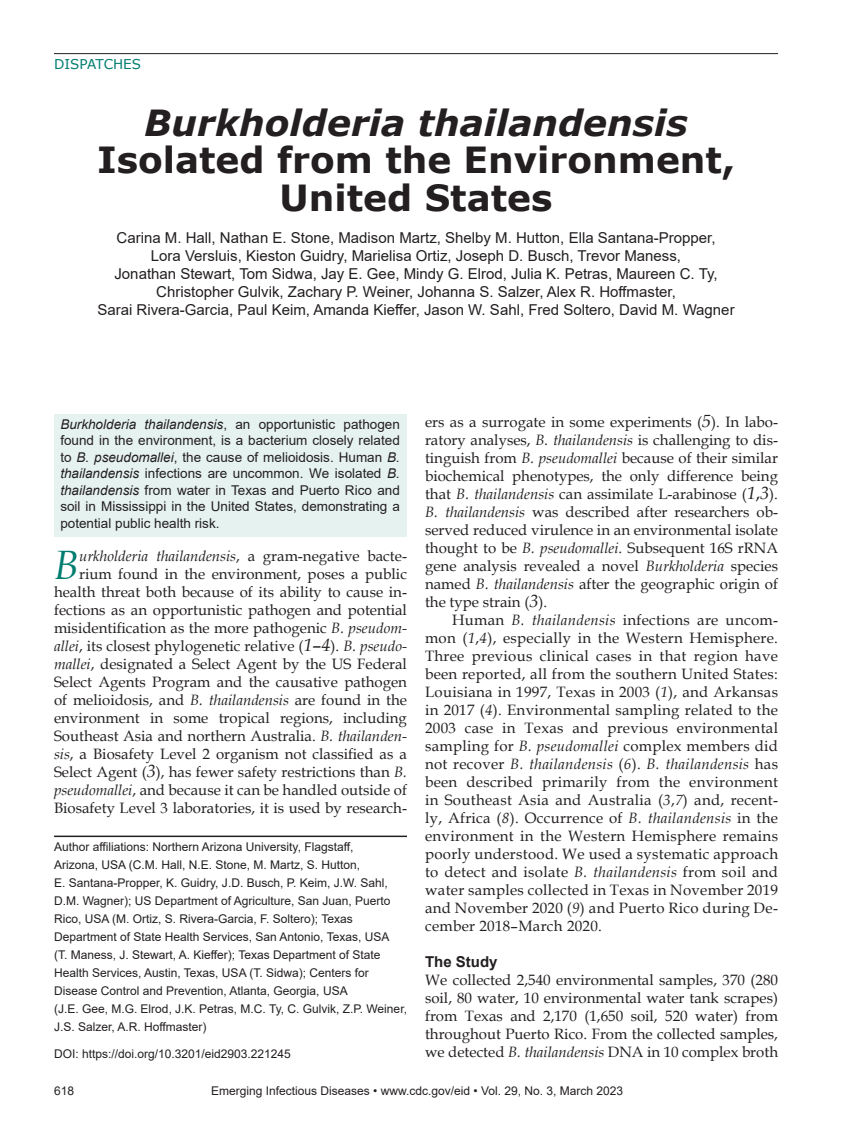
<style>
.page{position:relative;width:851px;height:1134px;background:#fff}
.page>*{position:absolute;margin:0;border:0;box-sizing:border-box;transform-origin:0 0}
.Drop_Cap{font:italic 41.1px "Book Antiqua";color:#007d70}
.Article_Title{font:700 36px/37.5px "Verdana";color:#231f20;text-align:center}
.Drop_Cap-2{font:15px/18px "Book Antiqua";color:#231f20;text-align:right}
.Body_Text{font:15px/18px "Book Antiqua";letter-spacing:.02em;color:#231f20;text-align:justify}
.Authors{font:15px/18px "Arial";color:#231f20;text-align:center}
.BodyText2{font:15px/18px "Book Antiqua";color:#231f20;text-align:justify}
.t1{font:700 15px "Arial";color:#231f20}
.Abstract{font:13.5px/16.5px "Arial";color:#231f20;text-align:justify}
.t2{font:13.5px "Verdana";color:#007d70}
.Affiliations{font:12px/18px "Arial";color:#231f20}
.DOI{font:12px "Arial";color:#231f20}
.s1{font-style:italic}
.s2{font-style:italic;font-size:18px}
.s3{font-size:18px}
</style>
<div class="page">
<hr style="left:54px;top:53px;width:724px;height:1px;background:#231f20">
<hr style="left:54px;top:836px;width:353px;height:1px;background:#231f20">
<div style="left:54px;top:414px;width:353px;height:123px;background:#e6f2f0"></div>
<p class="t2" style="left:54px;top:55px;width:88px">DISPATCHES</p>
<p class="Article_Title" style="left:97px;top:103px;width:639px"><span class="s1">Burkholderia thailandensis<br></span>Isolated from the Environment,<br>United States</p>
<p class="Authors" style="left:97px;top:229px;width:638px">Carina M. Hall, Nathan E. Stone, Madison Martz, Shelby M. Hutton, Ella Santana-Propper,<br>Lora Versluis, Kieston Guidry, Marielisa Ortiz, Joseph D. Busch, Trevor Maness,<br>Jonathan Stewart, Tom Sidwa, Jay E. Gee, Mindy G. Elrod, Julia K. Petras, Maureen C. Ty, Christopher Gulvik, Zachary P. Weiner, Johanna S. Salzer, Alex R. Hoffmaster,<br>Sarai Rivera-Garcia, Paul Keim, Amanda Kieffer, Jason W. Sahl, Fred Soltero, David M. Wagner</p>
<p class="Abstract" style="left:60px;top:416px;width:341px"><span class="s1">Burkholderia thailandensis</span>, an opportunistic pathogen found in the environment, is a bacterium closely related to <span class="s1">B. pseudomallei</span>, the cause of melioidosis. Human <span class="s1">B. thailandensis</span> infections are uncommon. We isolated <span class="s1">B. thailandensis</span> from water in Texas and Puerto Rico and soil in Mississippi in the United States, demonstrating a potential public health risk.</p>
<p class="Drop_Cap-2" style="left:54px;top:547px;width:354px"><span class="s1">urkholderia thailandensis</span>, a gram-negative bacte&shy;rium found in the environment, poses a public health threat both because of its ability to cause in&shy;fections as an opportunistic pathogen and potential misidentification as the more pathogenic <span class="s1">B. pseudom&shy;allei</span>, its closest phylogenetic relative (<span class="s2">1</span><span class="s3">–</span><span class="s2">4</span>). <span class="s1">B. pseudo&shy;mallei</span>, designated a Select Agent by the US Federal Select Agents Program and the causative pathogen of melioidosis, and <span class="s1">B. thailandensis</span> are found in the environment in some tropical regions, including Southeast Asia and northern Australia. <span class="s1">B. thailanden&shy;sis</span>, a Biosafety Level 2 organism not classified as a Select Agent (<span class="s2">3</span>), has fewer safety restrictions than <span class="s1">B. pseudomallei</span>, and because it can be handled outside of Biosafety Level 3 laboratories, it is used by research-</p>
<p class="Drop_Cap" style="left:54px;top:536px;width:27px">B</p>
<p class="Affiliations" style="left:54px;top:837px;width:354px">Author affiliations: Northern Arizona University, Flagstaff,<br>Arizona, USA (C.M. Hall, N.E. Stone, M. Martz, S. Hutton,<br>E. Santana-Propper, K. Guidry, J.D. Busch, P. Keim, J.W. Sahl, D.M. Wagner); US Department of Agriculture, San Juan, Puerto Rico, USA (M. Ortiz, S. Rivera-Garcia, F. Soltero); Texas Department of State Health Services, San Antonio, Texas, USA<br>(T. Maness, J. Stewart, A. Kieffer); Texas Department of State Health Services, Austin, Texas, USA (T. Sidwa); Centers for Disease Control and Prevention, Atlanta, Georgia, USA<br>(J.E. Gee, M.G. Elrod, J.K. Petras, M.C. Ty, C. Gulvik, Z.P. Weiner, J.S. Salzer, A.R. Hoffmaster)</p>
<p class="DOI" style="left:54px;top:1045px;width:238px">DOI: https://doi.org/10.3201/eid2903.221245</p>
<p class="Drop_Cap-2" style="left:425px;top:412px;width:354px;text-align:justify">ers as a surrogate in some experiments (<span class="s2">5</span>). In labo&shy;ratory analyses, <span class="s1">B. thailandensis</span> is challenging to dis&shy;tinguish from <span class="s1">B. pseudomallei</span> because of their similar biochemical phenotypes, the only difference being that <span class="s1">B. thailandensis</span> can assimilate L-arabinose (<span class="s2">1</span><span class="s3">,</span><span class="s2">3</span>).<br><span class="s1">B. thailandensis</span> was described after researchers ob&shy;served reduced virulence in an environmental isolate thought to be <span class="s1">B. pseudomallei</span>. Subsequent 16S rRNA gene analysis revealed a novel <span class="s1">Burkholderia</span> species named <span class="s1">B. thailandensis</span> after the geographic origin of the type strain (<span class="s2">3</span>).</p>
<p class="Body_Text" style="left:425px;top:610px;width:354px;text-indent:27px">Human <span class="s1">B. thailandensis</span> infections are uncom&shy;mon (<span class="s1">1</span>,<span class="s1">4</span>), especially in the Western Hemisphere.<br>Three previous clinical cases in that region have been reported, all from the southern United States:<br>Louisiana in 1997, Texas in 2003 (<span class="s1">1</span>), and Arkansas in 2017 (<span class="s1">4</span>). Environmental sampling related to the 2003 case in Texas and previous environmental sampling for <span class="s1">B. pseudomallei</span> complex members did not recover <span class="s1">B. thailandensis</span> (<span class="s1">6</span>). <span class="s1">B. thailandensis</span> has been described primarily from the environment in Southeast Asia and Australia (<span class="s1">3</span>,<span class="s1">7</span>) and, recent&shy;ly, Africa (<span class="s1">8</span>). Occurrence of <span class="s1">B. thailandensis</span> in the environment in the Western Hemisphere remains poorly understood. We used a systematic approach to detect and isolate <span class="s1">B. thailandensis</span> from soil and water samples collected in Texas in November 2019 and November 2020 (<span class="s1">9</span>) and Puerto Rico during De&shy;cember 2018–March 2020.</p>
<h1 class="t1" style="left:425px;top:951px;width:74px">The Study</h1>
<p class="BodyText2" style="left:425px;top:970px;width:354px">We collected 2,540 environmental samples, 370 (280 soil, 80 water, 10 environmental water tank scrapes) from Texas and 2,170 (1,650 soil, 520 water) from throughout Puerto Rico. From the collected samples, we detected <span class="s1">B. thailandensis</span> DNA in 10 complex broth</p>
<p class="Affiliations" style="left:54px;top:1082px;width:22px">618</p>
<p class="Affiliations" style="left:211px;top:1082px;width:413px">Emerging Infectious Diseases • www.cdc.gov/eid • Vol. 29, No. 3, March 2023</p>
</div>
